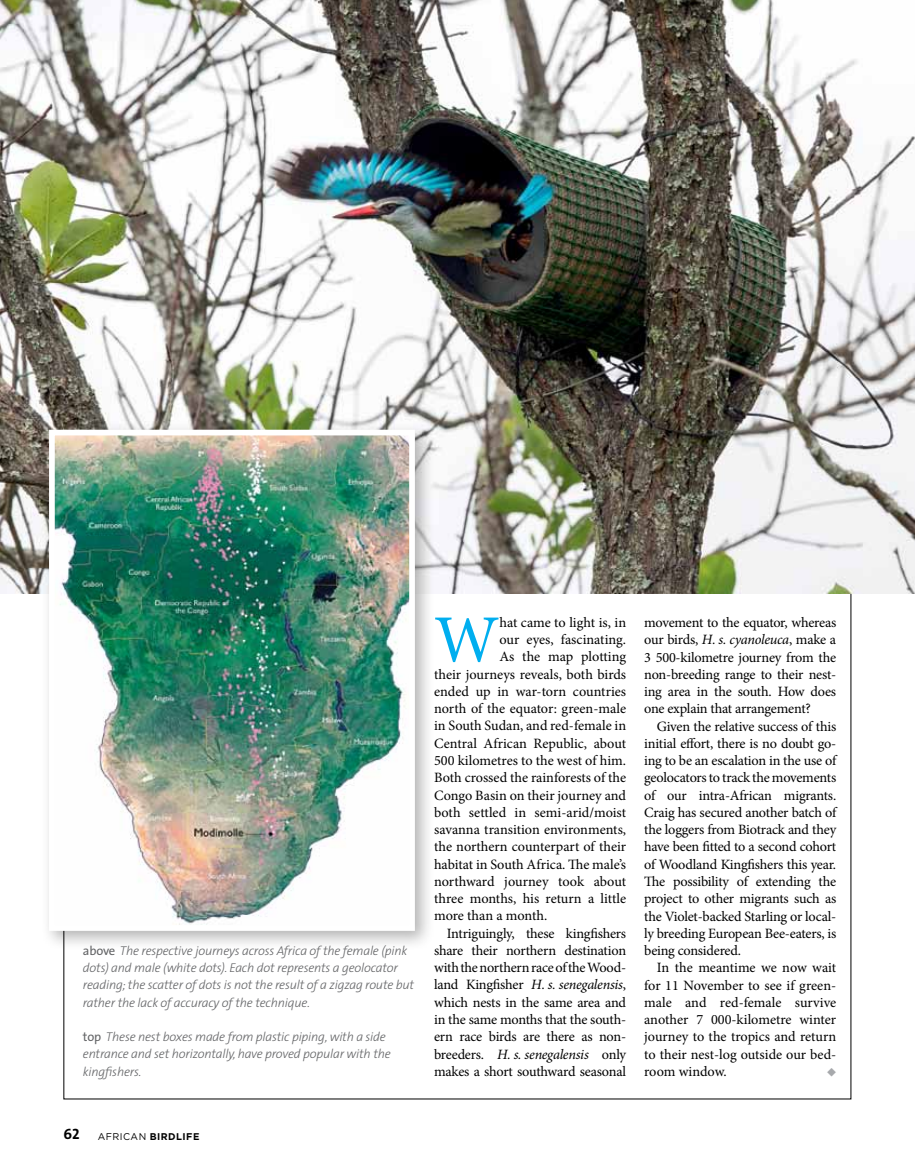
<style>
.page{position:relative;width:915px;height:1170px;background:#fff}
.page>*{position:absolute;margin:0;border:0;box-sizing:border-box;transform-origin:0 0}
.t1{font:67.35px "Minion Pro";color:#00aeef}
.t2{font:14.25px/17.2px "Minion Pro";letter-spacing:-.01em;color:#000;text-align:justify}
.t3{font:italic 14.25px "Minion Pro";letter-spacing:-.015em;color:#000}
.t4{font:italic 300 12.75px/17.2px "The Sans";letter-spacing:-.015em;color:#636466}
.t5{font:700 9.75px "Gotham";letter-spacing:.05em;color:#000}
.s1{font-weight:400;font-style:normal}
.s2{font-style:normal}
.s3{font-style:italic}
.s4{font-family:"The Sans Bold Caps";font-weight:400;font-size:15px}
.s5{font-weight:400}
</style>
<div class="page">
<img style="left:0;top:0;width:914px;height:593px">
<div style="left:41px;top:421px;width:394px;height:529px;background:#000;opacity:.3"></div>
<img style="left:56px;top:436px;width:352px;height:487px">
<div style="left:49px;top:429px;width:366px;height:501px;border:6px solid #fff"></div>
<p class="t4" style="left:83px;top:941px;width:332px"><span class="s1">above</span> The respective journeys across Africa of the female (pink dots) and male (white dots). Each dot represents a geolocator reading; the scatter of dots is not the result of a zigzag route but rather the lack of accuracy of the technique.</p>
<p class="t4" style="left:83px;top:1027px;width:309px"><span class="s1">top</span> These nest boxes made from plastic piping, with a side entrance and set horizontally, have proved popular with the kingfishers.</p>
<h1 class="t1" style="left:434px;top:594px;width:67px">W</h1>
<p class="t2" style="left:499px;top:613px;width:128px">hat came to light is, in</p>
<p class="t2" style="left:499px;top:631px;width:128px">our eyes, fascinating.</p>
<p class="t2" style="left:499px;top:648px;width:128px">As the map plotting</p>
<p class="t2" style="left:434px;top:665px;width:193px">their journeys reveals, both birds</p>
<p class="t2" style="left:434px;top:682px;width:193px">ended up in war-torn countries</p>
<p class="t2" style="left:434px;top:700px;width:193px">north of the equator: green-male</p>
<p class="t2" style="left:434px;top:717px;width:193px">in South Sudan, and red-female in</p>
<p class="t2" style="left:434px;top:734px;width:193px">Central African Republic, about</p>
<p class="t2" style="left:434px;top:751px;width:193px">500 kilometres to the west of him.</p>
<p class="t2" style="left:434px;top:769px;width:193px">Both crossed the rainforests of the</p>
<p class="t2" style="left:434px;top:786px;width:193px">Congo Basin on their journey and</p>
<p class="t2" style="left:434px;top:803px;width:193px">both settled in semi-arid/moist</p>
<p class="t2" style="left:434px;top:820px;width:193px">savanna transition environments,</p>
<p class="t2" style="left:434px;top:838px;width:193px">the northern counterpart of their</p>
<p class="t2" style="left:434px;top:855px;width:193px">habitat in South Africa. The male’s</p>
<p class="t2" style="left:434px;top:872px;width:193px">northward journey took about</p>
<p class="t2" style="left:434px;top:889px;width:193px">three months, his return a little</p>
<p class="t2" style="left:434px;top:907px;width:115px">more than a month.</p>
<p class="t2" style="left:446px;top:924px;width:181px">Intriguingly, these kingfishers</p>
<p class="t2" style="left:434px;top:941px;width:193px">share their northern destination</p>
<p class="t2" style="left:434px;top:958px;width:193px">with the northern race of the Wood-</p>
<p class="t3" style="left:434px;top:975px;width:193px"><span class="s2">land Kingfisher</span> H. s. senegalensis<span class="s2">,</span></p>
<p class="t2" style="left:434px;top:993px;width:193px">which nests in the same area and</p>
<p class="t2" style="left:434px;top:1010px;width:193px">in the same months that the south-</p>
<p class="t2" style="left:434px;top:1028px;width:193px">ern race birds are there as non-</p>
<p class="t3" style="left:434px;top:1044px;width:193px"><span class="s2">breeders.</span> H. s. senegalensis <span class="s2">only</span></p>
<p class="t2" style="left:434px;top:1062px;width:193px">makes a short southward seasonal</p>
<p class="t2" style="left:644px;top:614px;width:193px">movement to the equator, whereas our birds, <span class="s3">H. s. cyanoleuca</span>, make a 3 500-kilometre journey from the non-breeding range to their nest&shy;ing area in the south. How does one explain that arrangement?</p>
<p class="t2" style="left:644px;top:717px;width:193px;text-indent:13px">Given the relative success of this initial effort, there is no doubt go&shy;ing to be an escalation in the use of geolocators to track the movements of our intra-African migrants.<br>Craig has secured another batch of the loggers from Biotrack and they have been fitted to a second cohort of Woodland Kingfishers this year.<br>The possibility of extending the project to other migrants such as the Violet-backed Starling or local&shy;ly breeding European Bee-eaters, is being considered.</p>
<p class="t2" style="left:644px;top:959px;width:193px;text-indent:13px">In the meantime we now wait for 11 November to see if green&shy;male and red-female survive another 7 000-kilometre winter journey to the tropics and return to their nest-log outside our bed&shy;room window.</p>
<p class="t5" style="left:64px;top:1129px;width:137px"><span class="s4">62</span> <span class="s5">AFRICAN</span> birdlife</p>
</div>
